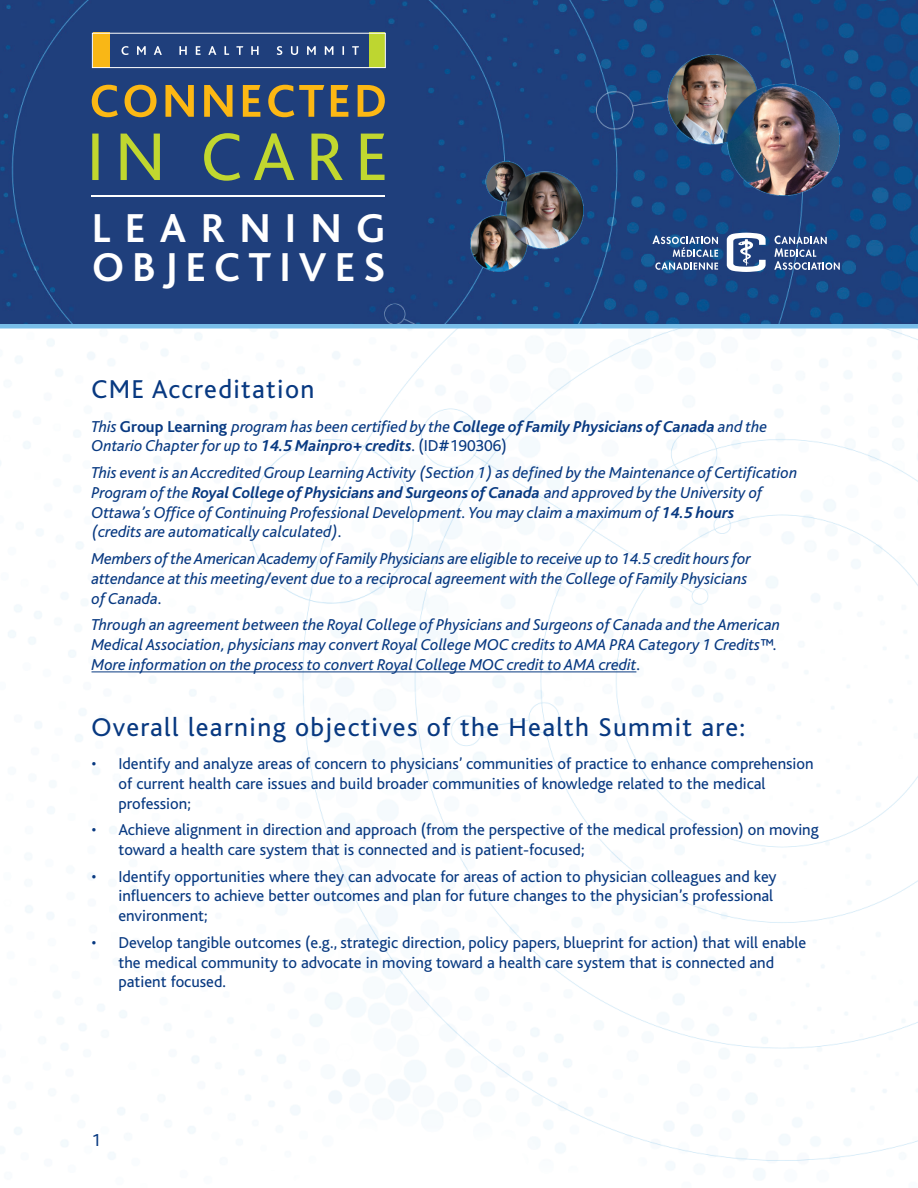
<style>
.page{position:relative;width:918px;height:1188px;background:#fff}
.page>*{position:absolute;margin:0;border:0;box-sizing:border-box;transform-origin:0 0}
.t1{font:700 42.15px/39px "Bliss";letter-spacing:.2em;color:#fff}
.t2{font:27px "Bliss";letter-spacing:.05em;color:#083981}
.t3{font:18px "Bliss";color:#083981}
.t4{font:italic 16.5px/19.8px "Bliss";color:#083981}
.t5{font:16.5px/19.8px "Bliss";color:#083981}
.s1{font-weight:700;font-style:normal}
.s2{font-weight:700}
.s3{font-style:normal}
</style>
<div class="page">
<img style="left:0;top:328px;width:918px;height:852px">
<img style="left:0;top:0;width:918px;height:324px">
<svg style="left:92px;top:85px;width:293px;height:32px;background:#736d54"></svg>
<svg style="left:92px;top:133px;width:293px;height:48px;background:#476568"></svg>
<hr style="left:92px;top:195px;width:293px;height:2px;background:#fff">
<div style="left:110px;top:33px;width:259px;height:35px;background:#1f3f7c"></div>
<svg style="left:122px;top:46px;width:237px;height:9px"></svg>
<div style="left:93px;top:33px;width:17px;height:35px;background:#f9b716"></div>
<div style="left:369px;top:33px;width:16px;height:35px;background:#bed630"></div>
<div style="left:92px;top:33px;width:294px;height:35px;border:1px solid #fff"></div>
<svg style="left:727px;top:233px;width:39px;height:39px"></svg>
<svg style="left:774px;top:236px;width:66px;height:34px;background:#536e9d"></svg>
<svg style="left:652px;top:236px;width:66px;height:34px;background:#5674a1"></svg>
<img style="left:470px;top:161px;width:113px;height:111px">
<img style="left:668px;top:54px;width:172px;height:142px">
<hr style="left:0;top:324px;width:918px;height:4px;background:#78bde8">
<hr style="left:92px;top:672px;width:544px;height:1px;background:#083981">
<h1 class="t1" style="left:92px;top:209px;width:295px">LEARNING<br>OBJECTIVES</h1>
<h2 class="t2" style="left:92px;top:375px;width:224px">CME Accreditation</h2>
<p class="t4" style="left:92px;top:417px;width:677px">This <span class="s1">Group Learning</span> program has been certified by the <span class="s2">College of Family Physicians of Canada</span> and the<br>Ontario Chapter for up to <span class="s2">14.5 Mainpro+ credits</span><span class="s3">. (ID#190306)</span></p>
<p class="t4" style="left:92px;top:463px;width:707px">This event is an Accredited Group Learning Activity (Section 1) as defined by the Maintenance of Certification Program of the <span class="s2">Royal College of Physicians and Surgeons of Canada</span> and approved by the University of Ottawa’s Office of Continuing Professional Development. You may claim a maximum of <span class="s2">14.5 hours<br></span>(credits are automatically calculated).</p>
<p class="t4" style="left:92px;top:549px;width:661px">Members of the American Academy of Family Physicians are eligible to receive up to 14.5 credit hours for attendance at this meeting/event due to a reciprocal agreement with the College of Family Physicians of Canada.</p>
<p class="t4" style="left:92px;top:615px;width:690px">Through an agreement between the Royal College of Physicians and Surgeons of Canada and the American<br>Medical Association, physicians may convert Royal College MOC credits to AMA PRA Category 1 Credits™.<br>More information on the process to convert Royal College MOC credit to AMA credit<span class="s3">.</span></p>
<h2 class="t2" style="left:92px;top:713px;width:655px">Overall learning objectives of the Health Summit are:</h2>
<p class="t5" style="left:119px;top:754px;width:697px;text-indent:-27px">• Identify and analyze areas of concern to physicians’ communities of practice to enhance comprehension of current health care issues and build broader communities of knowledge related to the medical profession;</p>
<p class="t5" style="left:119px;top:820px;width:702px;text-indent:-27px">• Achieve alignment in direction and approach (from the perspective of the medical profession) on moving toward a health care system that is connected and is patient-focused;</p>
<p class="t5" style="left:119px;top:867px;width:660px;text-indent:-27px">• Identify opportunities where they can advocate for areas of action to physician colleagues and key influencers to achieve better outcomes and plan for future changes to the physician’s professional environment;</p>
<p class="t5" style="left:119px;top:933px;width:689px;text-indent:-27px">• Develop tangible outcomes (e.g., strategic direction, policy papers, blueprint for action) that will enable the medical community to advocate in moving toward a health care system that is connected and patient focused.</p>
<p class="t3" style="left:92px;top:1131px;width:11px">1</p>
</div>
